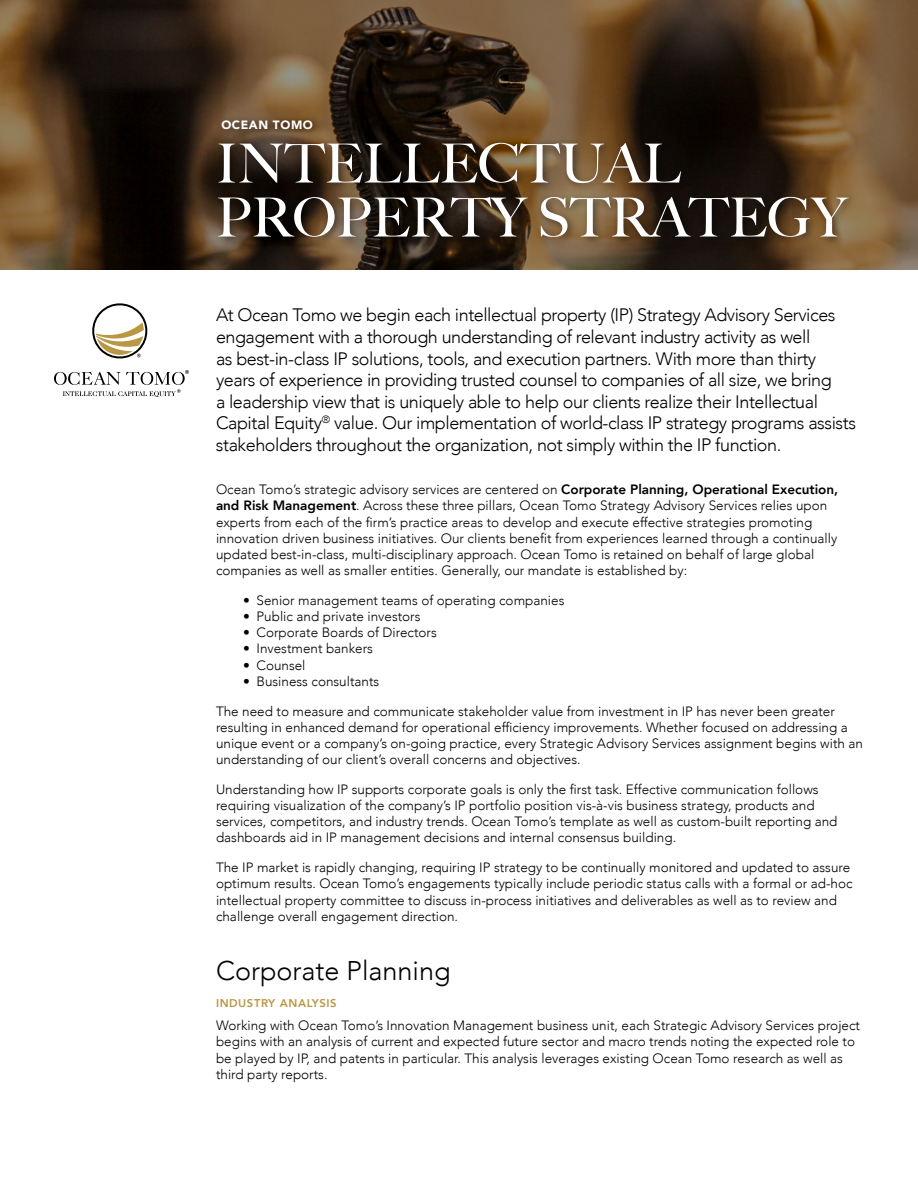
<style>
.page{position:relative;width:918px;height:1188px;background:#fff}
.page>*{position:absolute;margin:0;border:0;box-sizing:border-box;transform-origin:0 0}
.t1{font:500 54px/54px "Big Caslon";color:#fff}
.t2{font:300 27px "Avenir";color:#000}
.t3{font:300 18px/21.6px "Avenir";letter-spacing:-.025em;color:#000}
.t4{font:300 13.5px/16.2px "Avenir";color:#000}
.t5{font:900 12px "Avenir";letter-spacing:.05em;color:#fff}
.t6{font:800 11.25px "Avenir";letter-spacing:.05em;color:#b99743}
.s1{font-weight:800}
</style>
<div class="page">
<svg style="left:0;top:0;width:918px;height:270px"></svg>
<svg style="left:54px;top:370px;width:135px;height:27px"></svg>
<svg style="left:92px;top:303px;width:56px;height:56px"></svg>
<div style="left:213px;top:114px;width:644px;height:132px;background:#000;opacity:.5"></div>
<p class="t5" style="left:221px;top:114px;width:93px">OCEAN TOMO</p>
<h1 class="t1" style="left:216px;top:134px;width:632px">INTELLECTUAL<br>PROPERTY STRATEGY</h1>
<p class="t3" style="left:216px;top:304px;width:642px">At Ocean Tomo we begin each intellectual property (IP) Strategy Advisory Services engagement with a thorough understanding of relevant industry activity as well<br>as best-in-class IP solutions, tools, and execution partners. With more than thirty years of experience in providing trusted counsel to companies of all size, we bring<br>a leadership view that is uniquely able to help our clients realize their Intellectual Capital Equity<sup>®</sup> value. Our implementation of world-class IP strategy programs assists stakeholders throughout the organization, not simply within the IP function.</p>
<p class="t4" style="left:216px;top:481px;width:624px">Ocean Tomo’s strategic advisory services are centered on <span class="s1">Corporate Planning, Operational Execution, and Risk Management</span>. Across these three pillars, Ocean Tomo Strategy Advisory Services relies upon experts from each of the firm’s practice areas to develop and execute effective strategies promoting innovation driven business initiatives. Our clients benefit from experiences learned through a continually updated best-in-class, multi-disciplinary approach. Ocean Tomo is retained on behalf of large global companies as well as smaller entities. Generally, our mandate is established by:</p>
<p class="t4" style="left:243px;top:592px;width:323px">• Senior management teams of operating companies</p>
<p class="t4" style="left:243px;top:608px;width:179px">• Public and private investors</p>
<p class="t4" style="left:243px;top:625px;width:195px">• Corporate Boards of Directors</p>
<p class="t4" style="left:243px;top:641px;width:132px">• Investment bankers</p>
<p class="t4" style="left:243px;top:657px;width:64px">• Counsel</p>
<p class="t4" style="left:216px;top:666px;width:620px;line-height:29.7px;text-indent:27px">• Business consultants<br>The need to measure and communicate stakeholder value from investment in IP has never been greater</p>
<p class="t4" style="left:216px;top:719px;width:649px">resulting in enhanced demand for operational efficiency improvements. Whether focused on addressing a unique event or a company’s on-going practice, every Strategic Advisory Services assignment begins with an understanding of our client’s overall concerns and objectives.</p>
<p class="t4" style="left:216px;top:781px;width:623px">Understanding how IP supports corporate goals is only the first task. Effective communication follows requiring visualization of the company’s IP portfolio position vis-à-vis business strategy, products and services, competitors, and industry trends. Ocean Tomo’s template as well as custom-built reporting and dashboards aid in IP management decisions and internal consensus building.</p>
<p class="t4" style="left:216px;top:859px;width:638px">The IP market is rapidly changing, requiring IP strategy to be continually monitored and updated to assure optimum results. Ocean Tomo’s engagements typically include periodic status calls with a formal or ad-hoc intellectual property committee to discuss in-process initiatives and deliverables as well as to review and challenge overall engagement direction.</p>
<h2 class="t2" style="left:216px;top:955px;width:236px">Corporate Planning</h2>
<p class="t6" style="left:216px;top:994px;width:122px">INDUSTRY ANALYSIS</p>
<p class="t4" style="left:216px;top:1017px;width:646px">Working with Ocean Tomo’s Innovation Management business unit, each Strategic Advisory Services project begins with an analysis of current and expected future sector and macro trends noting the expected role to be played by IP, and patents in particular. This analysis leverages existing Ocean Tomo research as well as third party reports.</p>
</div>
